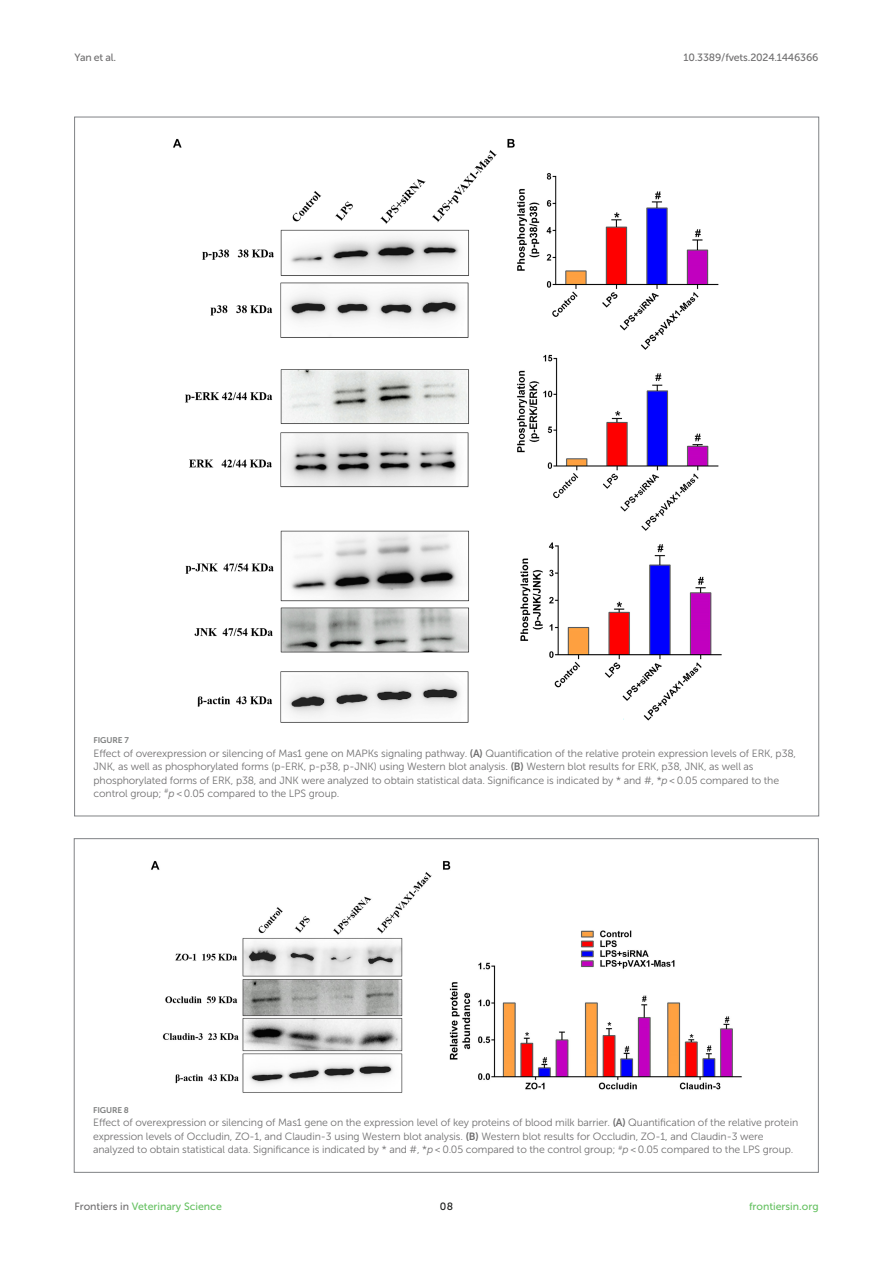
<style>
.page{position:relative;width:893px;height:1263px;background:#fff}
.page>*{position:absolute;margin:0;border:0;box-sizing:border-box;transform-origin:0 0}
.FIG_LEG{font:10.5px/13.5px "Museo Sans 300";letter-spacing:-.01em;color:#706f70}
.t1{font:10.5px "Museo Sans 500";color:#65c161}
.t2{font:10.5px "Museo Sans 500";letter-spacing:-.015em;color:#706f70}
.t3{font:10.5px "Museo Sans 500";color:#1b1c1b}
.FIG_HD{font:8.25px "Museo Sans 700";letter-spacing:-.01em;color:#7e7f7f}
.s1{font-family:"Museo Sans 700"}
.s2{font-style:italic}
.s3{color:#706f70}
</style>
<div class="page">
<img style="left:151px;top:861px;width:591px;height:232px">
<img style="left:173px;top:138px;width:549px;height:585px">
<p class="t2" style="left:74px;top:51px;width:43px">Yan et al.</p>
<p class="t2" style="left:683px;top:51px;width:137px">10.3389/fvets.2024.1446366</p>
<p class="FIG_HD" style="left:94px;top:736px;width:37px">FIGURE 7</p>
<p class="FIG_LEG" style="left:94px;top:746px;width:704px">Effect of overexpression or silencing of Mas1 gene on MAPKs signaling pathway. <span class="s1">(A)</span> Quantification of the relative protein expression levels of ERK, p38, JNK, as well as phosphorylated forms (p-ERK, p-p38, p-JNK) using Western blot analysis. <span class="s1">(B)</span> Western blot results for ERK, p38, JNK, as well as phosphorylated forms of ERK, p38, and JNK were analyzed to obtain statistical data. Significance is indicated by * and #, *<span class="s2">p</span> &lt; 0.05 compared to the control group; <sup>#</sup><span class="s2">p</span> &lt; 0.05 compared to the LPS group.</p>
<p class="FIG_HD" style="left:93px;top:1105px;width:37px">FIGURE 8</p>
<p class="FIG_LEG" style="left:93px;top:1116px;width:707px">Effect of overexpression or silencing of Mas1 gene on the expression level of key proteins of blood milk barrier. <span class="s1">(A)</span> Quantification of the relative protein expression levels of Occludin, ZO-1, and Claudin-3 using Western blot analysis. <span class="s1">(B)</span> Western blot results for Occludin, ZO-1, and Claudin-3 were analyzed to obtain statistical data. Significance is indicated by * and #, *<span class="s2">p</span> &lt; 0.05 compared to the control group; <sup>#</sup><span class="s2">p</span> &lt; 0.05 compared to the LPS group.</p>
<p class="t1" style="left:74px;top:1200px;width:149px"><span class="s3">Frontiers in</span> Veterinary Science</p>
<p class="t3" style="left:440px;top:1200px;width:15px">08</p>
<p class="t1" style="left:749px;top:1200px;width:71px">frontiersin.org</p>
</div>
